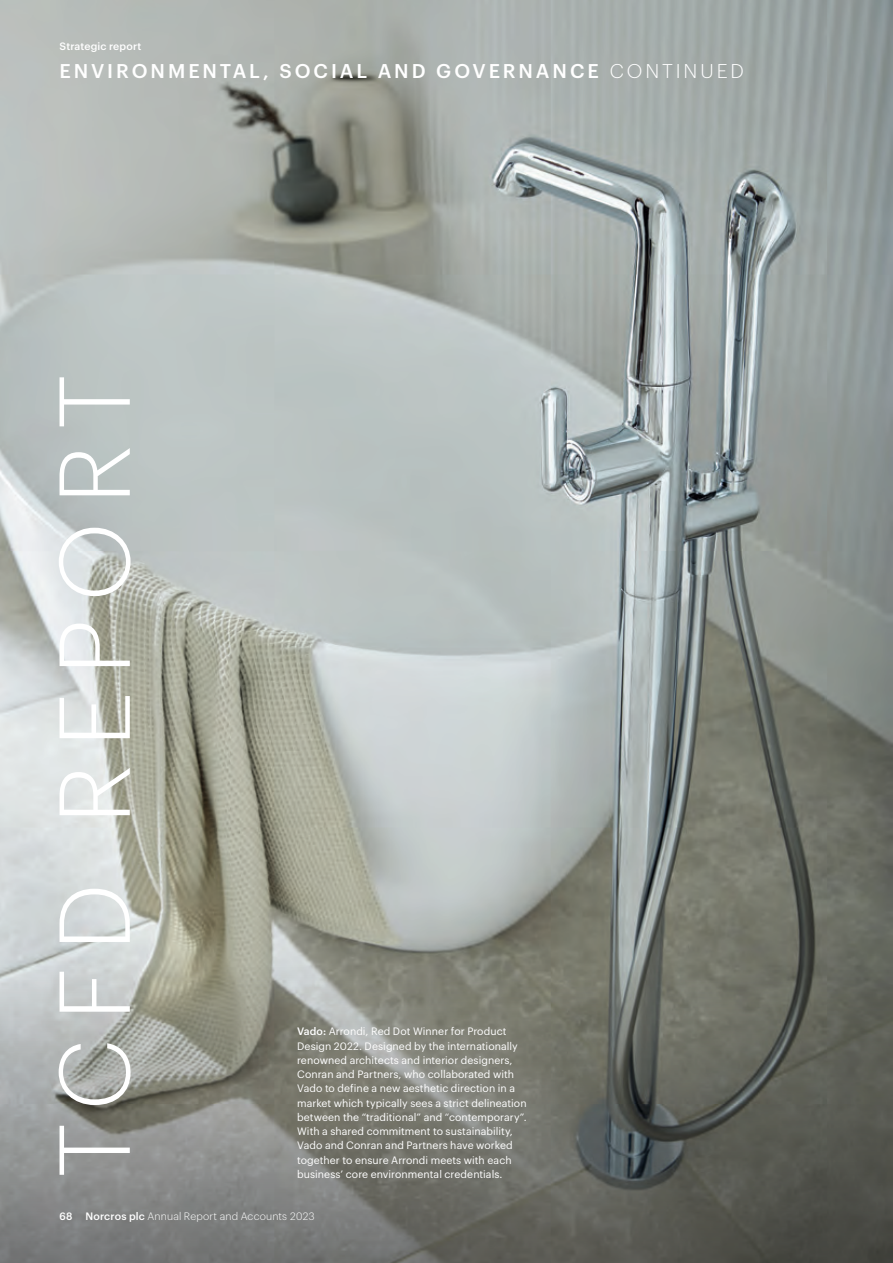
<style>
.page{position:relative;width:893px;height:1263px;background:#fff}
.page>*{position:absolute;margin:0;border:0;box-sizing:border-box;transform-origin:0 0}
.Front_Cover_Title{font:300 98.25px "Graphik";letter-spacing:.175em;color:#fff}
.Page_Title{font:500 19.5px "Graphik";letter-spacing:.145em;color:#fff}
.Divider_Caption{font:10.5px/14.2px "Graphik";letter-spacing:.005em;color:#fff}
.t1{font:300 10.5px "Graphik";letter-spacing:.015em;color:#fff}
.t2{font:500 10.5px "Graphik";letter-spacing:.01em;color:#fff}
.s1{font-weight:300}
.s2{font-weight:500}
</style>
<div class="page">
<img style="left:0;top:0;width:893px;height:963px">
<svg style="left:0;top:963px;width:893px;height:300px;background:#777872"></svg>
<p class="t2" style="left:60px;top:38px;width:83px">Strategic report</p>
<p class="Page_Title" style="left:60px;top:56px;width:686px">ENVIRONMENTAL, SOCIAL AND GOVERNANCE <span class="s1">CONTINUED</span></p>
<p class="Front_Cover_Title" style="left:23px;top:1178px;width:805px;rotate:-90deg">TCFD REPORT</p>
<p class="Divider_Caption" style="left:297px;top:1024px;width:231px"><span class="s2">Vado:</span> Arrondi, Red Dot Winner for Product Design 2022. Designed by the internationally renowned architects and interior designers, Conran and Partners, who collaborated with Vado to define a new aesthetic direction in a market which typically sees a strict delineation between the “traditional” and “contemporary”.<br>With a shared commitment to sustainability, Vado and Conran and Partners have worked together to ensure Arrondi meets with each business’ core environmental credentials.</p>
<p class="t1" style="left:60px;top:1209px;width:257px"><span class="s2">68 Norcros plc</span> Annual Report and Accounts 2023</p>
</div>
